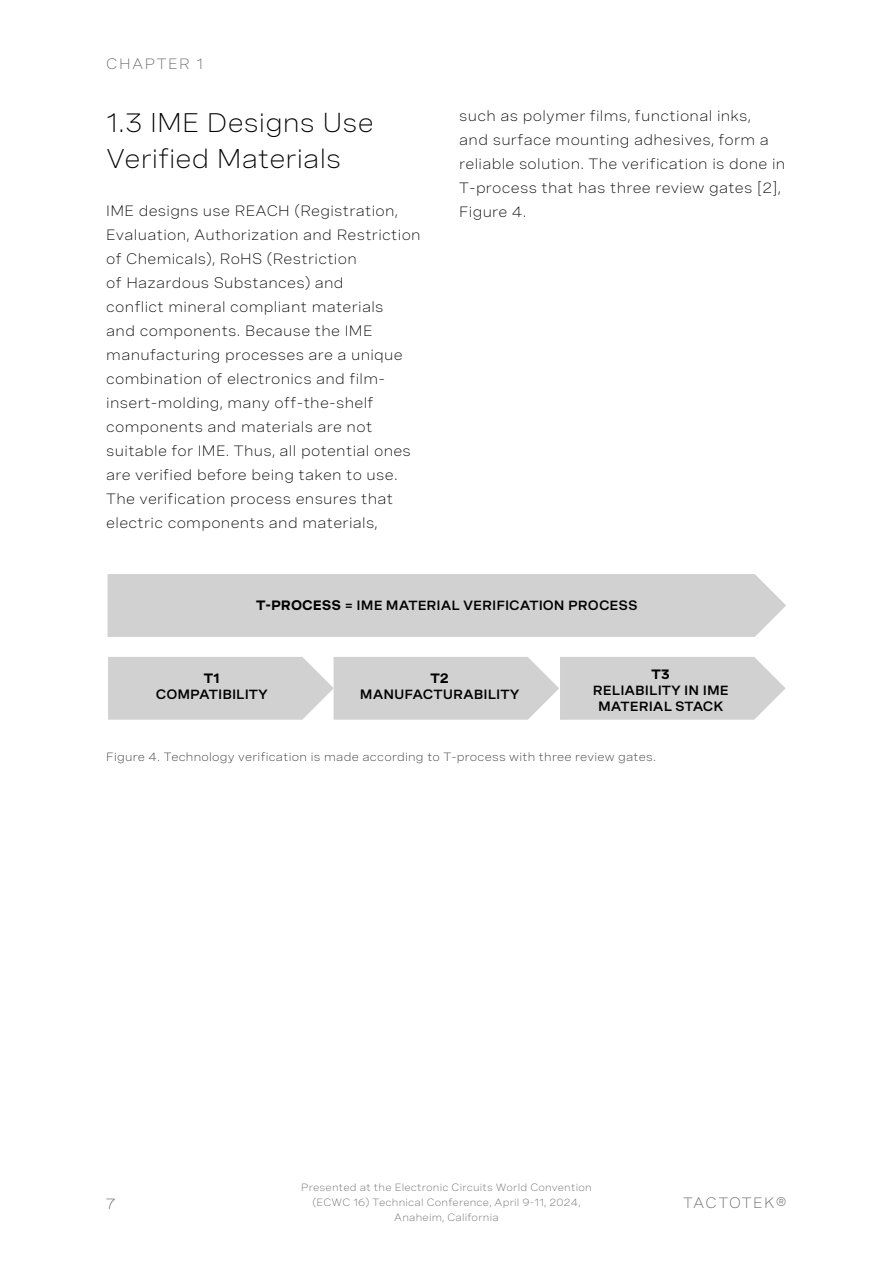
<style>
.page{position:relative;width:893px;height:1263px;background:#fff}
.page>*{position:absolute;margin:0;border:0;box-sizing:border-box;transform-origin:0 0}
.t1{font:27px/36px "Spezia Wide Web";letter-spacing:.005em;color:#000}
.t2{font:15px/24px "Spezia Wide Web";letter-spacing:.02em;color:#000}
.t3{font:15px "Spezia Wide Web";letter-spacing:.1em;color:#666}
.t4{font:15px "Spezia Wide Web";letter-spacing:.07em;color:#666}
.t5{font:600 13.5px/16.2px "Spezia Wide Web";color:#000;text-align:center}
.t6{font:700 13.5px "Spezia Wide Web";color:#000}
.t7{font:12px "Spezia Wide Web";letter-spacing:.02em;color:#333}
.t8{font:10.5px/15px "Spezia Wide Web";letter-spacing:.02em;color:#666;text-align:center}
.s1{font-weight:700}
</style>
<div class="page">
<div style="left:108px;top:574px;width:678px;height:63px;background:#d1d1d1"></div>
<svg style="left:108px;top:657px;width:678px;height:63px"></svg>
<p class="t3" style="left:106px;top:53px;width:98px">CHAPTER 1</p>
<h1 class="t1" style="left:106px;top:103px;width:269px">1.3 IME Designs Use<br>Verified Materials</h1>
<p class="t2" style="left:106px;top:198px;width:316px">IME designs use REACH (Registration, Evaluation, Authorization and Restriction of Chemicals), RoHS (Restriction<br>of Hazardous Substances) and<br>conflict mineral compliant materials<br>and components. Because the IME manufacturing processes are a unique combination of electronics and film&shy;insert-molding, many off-the-shelf components and materials are not suitable for IME. Thus, all potential ones are verified before being taken to use.<br>The verification process ensures that electric components and materials,</p>
<p class="t2" style="left:459px;top:102px;width:328px">such as polymer films, functional inks,<br>and surface mounting adhesives, form a reliable solution. The verification is done in T-process that has three review gates [2], Figure 4.</p>
<p class="t5" style="left:256px;top:596px;width:383px"><span class="s1">T-PROCESS</span> = IME MATERIAL VERIFICATION PROCESS</p>
<p class="t6" style="left:204px;top:668px;width:17px">T1</p>
<p class="t5" style="left:156px;top:685px;width:114px">COMPATIBILITY</p>
<p class="t6" style="left:430px;top:668px;width:20px">T2</p>
<p class="t5" style="left:360px;top:685px;width:161px">MANUFACTURABILITY</p>
<p class="t6" style="left:652px;top:663px;width:20px">T3</p>
<p class="t5" style="left:593px;top:681px;width:137px">RELIABILITY IN IME<br>MATERIAL STACK</p>
<p class="t7" style="left:106px;top:748px;width:551px">Figure 4. Technology verification is made according to T-process with three review gates.</p>
<p class="t8" style="left:301px;top:1179px;width:292px">Presented at the Electronic Circuits World Convention (ECWC 16) Technical Conference, April 9-11, 2024,<br>Anaheim, California</p>
<p class="t3" style="left:106px;top:1193px;width:11px">7</p>
<p class="t4" style="left:683px;top:1192px;width:105px">TACTOTEK®</p>
</div>
